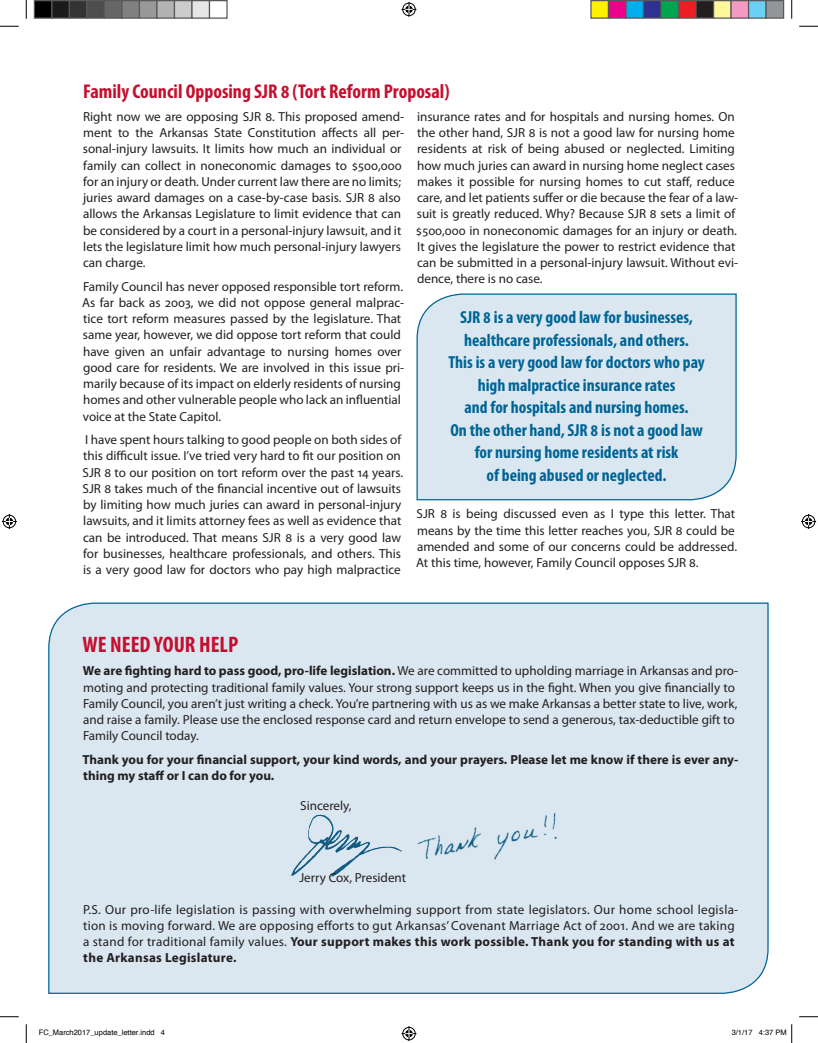
<style>
.page{position:relative;width:818px;height:1043px;background:#fff}
.page>*{position:absolute;margin:0;border:0;box-sizing:border-box;transform-origin:0 0}
.t1{font:700 condensed 22.5px "Myriad Pro";color:#c3102f}
.t2{font:700 condensed 20px "Myriad Pro";color:#c3102f}
.t3{font:700 condensed 17.5px/22.5px "Myriad Pro";color:#006494;text-align:center}
.t4{font:13.12px/16.2px "Myriad Pro";color:#231f20}
.t5{font:13.12px/16.2px "Myriad Pro";letter-spacing:.02em;color:#231f20}
.t6{font:700 13.12px/16.2px "Myriad Pro";color:#231f20}
.t7{font:7.5px "Helvetica";color:#000}
.s1{font-weight:700}
</style>
<div class="page">
<div style="left:48px;top:602px;width:721px;height:392px;background:#dae7f1"></div>
<img style="left:279px;top:800px;width:132px;height:89px">
<div style="left:401px;top:792px;width:172px;height:96px;background:#dae7f1"></div>
<div style="left:416px;top:293px;width:321px;height:208px;background:#dae7f1"></div>
<svg style="left:0;top:25px;width:19px;height:2px"></svg>
<svg style="left:799px;top:25px;width:19px;height:2px"></svg>
<svg style="left:0;top:1016px;width:19px;height:1px"></svg>
<svg style="left:799px;top:1016px;width:19px;height:1px"></svg>
<svg style="left:25px;top:0;width:2px;height:19px"></svg>
<svg style="left:25px;top:1024px;width:2px;height:18px"></svg>
<svg style="left:791px;top:0;width:1px;height:19px"></svg>
<svg style="left:401px;top:2px;width:15px;height:15px"></svg>
<svg style="left:401px;top:1026px;width:15px;height:15px"></svg>
<svg style="left:2px;top:514px;width:15px;height:15px"></svg>
<svg style="left:801px;top:514px;width:15px;height:15px"></svg>
<div style="left:34px;top:1px;width:18px;height:17px;background:#000"></div>
<div style="left:34px;top:0;width:18px;height:19px;border:1px solid #595959"></div>
<div style="left:52px;top:1px;width:17px;height:17px;background:#1a1a1a"></div>
<div style="left:51px;top:0;width:19px;height:19px;border:1px solid #595959"></div>
<div style="left:69px;top:1px;width:18px;height:17px;background:#333"></div>
<div style="left:69px;top:0;width:19px;height:19px;border:1px solid #595959"></div>
<div style="left:87px;top:1px;width:17px;height:17px;background:#4d4d4d"></div>
<div style="left:86px;top:0;width:19px;height:19px;border:1px solid #595959"></div>
<div style="left:104px;top:1px;width:18px;height:17px;background:#666"></div>
<div style="left:104px;top:0;width:18px;height:19px;border:1px solid #595959"></div>
<div style="left:122px;top:1px;width:17px;height:17px;background:#808080"></div>
<div style="left:121px;top:0;width:19px;height:19px;border:1px solid #595959"></div>
<div style="left:139px;top:1px;width:18px;height:17px;background:#999"></div>
<div style="left:139px;top:0;width:19px;height:19px;border:1px solid #595959"></div>
<div style="left:157px;top:1px;width:17px;height:17px;background:#b3b3b3"></div>
<div style="left:156px;top:0;width:19px;height:19px;border:1px solid #595959"></div>
<div style="left:174px;top:1px;width:18px;height:17px;background:#ccc"></div>
<div style="left:174px;top:0;width:18px;height:19px;border:1px solid #595959"></div>
<div style="left:192px;top:1px;width:17px;height:17px;background:#e6e6e6"></div>
<div style="left:191px;top:0;width:19px;height:19px;border:1px solid #595959"></div>
<div style="left:209px;top:0;width:19px;height:19px;border:1px solid #595959"></div>
<div style="left:591px;top:1px;width:17px;height:17px;background:#fff101"></div>
<div style="left:590px;top:0;width:19px;height:19px;border:1px solid #595959"></div>
<div style="left:608px;top:1px;width:18px;height:17px;background:#ed028c"></div>
<div style="left:608px;top:0;width:18px;height:19px;border:1px solid #595959"></div>
<div style="left:626px;top:1px;width:17px;height:17px;background:#00aeef"></div>
<div style="left:625px;top:0;width:19px;height:19px;border:1px solid #595959"></div>
<div style="left:643px;top:1px;width:18px;height:17px;background:#2e3092"></div>
<div style="left:642px;top:0;width:19px;height:19px;border:1px solid #595959"></div>
<div style="left:661px;top:1px;width:17px;height:17px;background:#00a54f"></div>
<div style="left:660px;top:0;width:19px;height:19px;border:1px solid #595959"></div>
<div style="left:678px;top:1px;width:18px;height:17px;background:#ee1d23"></div>
<div style="left:678px;top:0;width:18px;height:19px;border:1px solid #595959"></div>
<div style="left:696px;top:1px;width:17px;height:17px;background:#231f20"></div>
<div style="left:695px;top:0;width:19px;height:19px;border:1px solid #595959"></div>
<div style="left:713px;top:1px;width:18px;height:17px;background:#fff79a"></div>
<div style="left:712px;top:0;width:19px;height:19px;border:1px solid #595959"></div>
<div style="left:731px;top:1px;width:17px;height:17px;background:#f499c2"></div>
<div style="left:730px;top:0;width:19px;height:19px;border:1px solid #595959"></div>
<div style="left:748px;top:1px;width:18px;height:17px;background:#6bcff6"></div>
<div style="left:748px;top:0;width:18px;height:19px;border:1px solid #595959"></div>
<div style="left:766px;top:1px;width:17px;height:17px;background:#939598"></div>
<div style="left:765px;top:0;width:19px;height:19px;border:1px solid #595959"></div>
<svg style="left:791px;top:1024px;width:1px;height:18px"></svg>
<h2 class="t2" style="left:83px;top:78px;width:368px">Family Council Opposing SJR 8 (Tort Reform Proposal)</h2>
<p class="t4" style="left:83px;top:108px;width:323px">Right now we are opposing SJR 8. This proposed amend&shy;ment to the Arkansas State Constitution affects all per&shy;sonal-injury lawsuits. It limits how much an individual or family can collect in noneconomic damages to $500,000 for an injury or death. Under current law there are no limits; juries award damages on a case-by-case basis. SJR 8 also allows the Arkansas Legislature to limit evidence that can be considered by a court in a personal-injury lawsuit, and it lets the legislature limit how much personal-injury lawyers can charge.</p>
<p class="t4" style="left:82px;top:278px;width:324px">Family Council has never opposed responsible tort reform.<br>As far back as 2003, we did not oppose general malprac&shy;tice tort reform measures passed by the legislature. That same year, however, we did oppose tort reform that could have given an unfair advantage to nursing homes over good care for residents. We are involved in this issue pri&shy;marily because of its impact on elderly residents of nursing homes and other vulnerable people who lack an influential voice at the State Capitol.</p>
<p class="t4" style="left:83px;top:431px;width:322px">I have spent hours talking to good people on both sides of this difficult issue. I’ve tried very hard to fit our position on SJR 8 to our position on tort reform over the past 14 years.<br>SJR 8 takes much of the financial incentive out of lawsuits by limiting how much juries can award in personal-injury lawsuits, and it limits attorney fees as well as evidence that can be introduced. That means SJR 8 is a very good law for businesses, healthcare professionals, and others. This is a very good law for doctors who pay high malpractice</p>
<p class="t4" style="left:415px;top:108px;width:324px">insurance rates and for hospitals and nursing homes. On the other hand, SJR 8 is not a good law for nursing home residents at risk of being abused or neglected. Limiting how much juries can award in nursing home neglect cases makes it possible for nursing homes to cut staff, reduce care, and let patients suffer or die because the fear of a law&shy;suit is greatly reduced. Why? Because SJR 8 sets a limit of $500,000 in noneconomic damages for an injury or death.<br>It gives the legislature the power to restrict evidence that can be submitted in a personal-injury lawsuit. Without evi&shy;dence, there is no case.</p>
<p class="t3" style="left:448px;top:306px;width:258px">SJR 8 is a very good law for businesses, healthcare professionals, and others.<br>This is a very good law for doctors who pay high malpractice insurance rates<br>and for hospitals and nursing homes.<br>On the other hand, SJR 8 is not a good law for nursing home residents at risk<br>of being abused or neglected.</p>
<p class="t4" style="left:416px;top:505px;width:322px">SJR 8 is being discussed even as I type this letter. That means by the time this letter reaches you, SJR 8 could be amended and some of our concerns could be addressed.<br>At this time, however, Family Council opposes SJR 8.</p>
<h1 class="t1" style="left:82px;top:630px;width:157px">WE NEED YOUR HELP</h1>
<p class="t4" style="left:83px;top:662px;width:656px"><span class="s1">We are fighting hard to pass good, pro-life legislation.</span> We are committed to upholding marriage in Arkansas and pro&shy;moting and protecting traditional family values. Your strong support keeps us in the fight. When you give financially to Family Council, you aren’t just writing a check. You’re partnering with us as we make Arkansas a better state to live, work, and raise a family. Please use the enclosed response card and return envelope to send a generous, tax-deductible gift to Family Council today.</p>
<p class="t6" style="left:82px;top:750px;width:657px">Thank you for your financial support, your kind words, and your prayers. Please let me know if there is ever any&shy;thing my staff or I can do for you.</p>
<p class="t4" style="left:300px;top:797px;width:53px">Sincerely,</p>
<p class="t4" style="left:299px;top:869px;width:108px">Jerry Cox, President</p>
<p class="t5" style="left:83px;top:900px;width:656px">P.S. Our pro-life legislation is passing with overwhelming support from state legislators. Our home school legisla&shy;tion is moving forward. We are opposing efforts to gut Arkansas’ Covenant Marriage Act of 2001. And we are taking a stand for traditional family values. <span class="s1">Your support makes this work possible. Thank you for standing with us at the Arkansas Legislature.</span></p>
<p class="t7" style="left:39px;top:1027px;width:128px">FC_March2017_update_letter.indd 4</p>
<p class="t7" style="left:731px;top:1027px;width:57px">3/1/17 4:37 PM</p>
</div>
